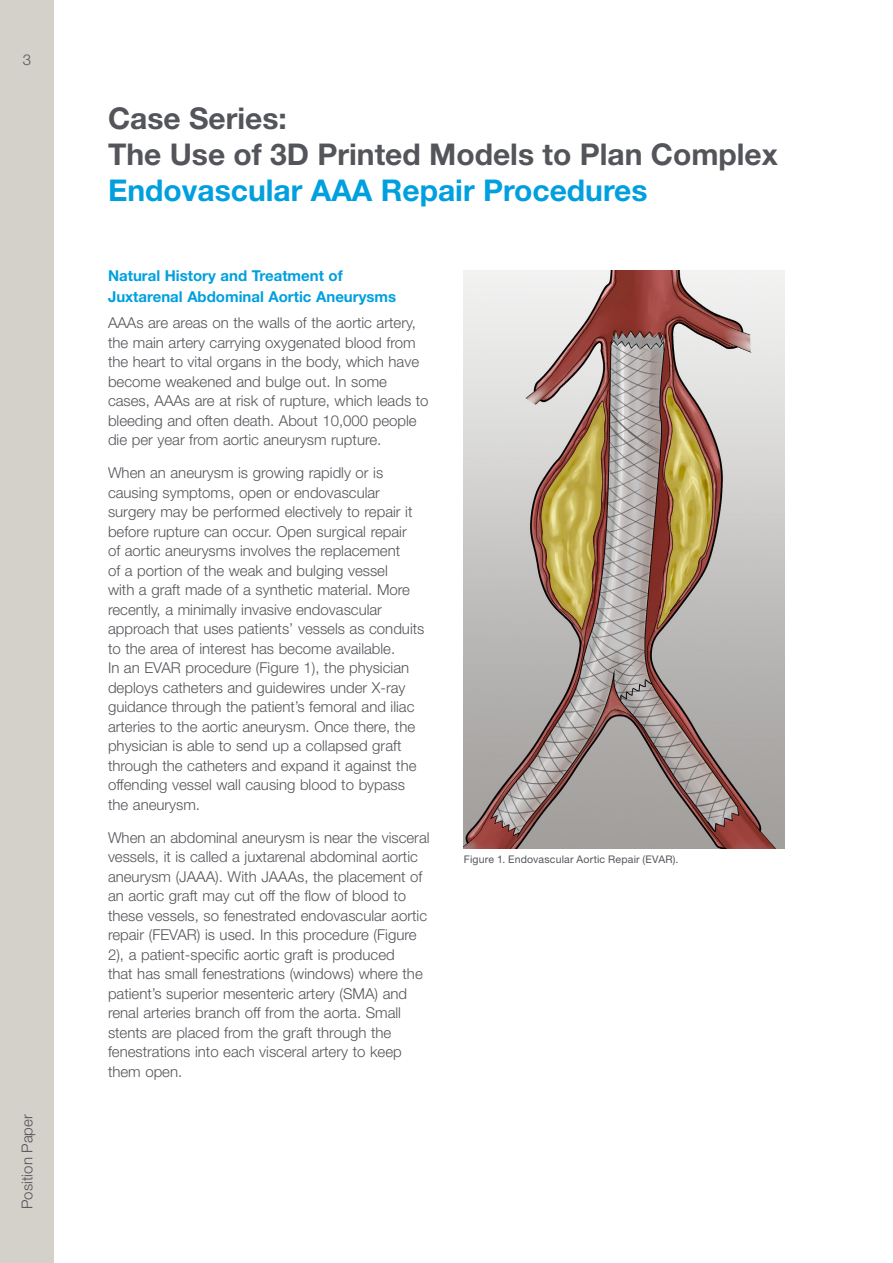
<style>
.page{position:relative;width:893px;height:1263px;background:#fff}
.page>*{position:absolute;margin:0;border:0;box-sizing:border-box;transform-origin:0 0}
.t1{font:700 30px/36px "Helvetica Neue LT Std";color:#54555a}
.t2{font:700 30px "Helvetica Neue LT Std";color:#00a0df}
.t3{font:300 15px/19.5px "Helvetica Neue LT Std";color:#54555a}
.t4{font:700 15px/21px "Helvetica Neue LT Std";color:#00a0df}
.t5{font:10.5px "Helvetica Neue LT Std";letter-spacing:.015em;color:#54555a}
</style>
<div class="page">
<div style="left:0;top:0;width:54px;height:1263px;background:#d4d0ca"></div>
<img style="left:463px;top:270px;width:322px;height:578px">
<p class="t3" style="left:23px;top:49px;width:10px">3</p>
<p class="t3" style="left:17px;top:1209px;width:96px;rotate:-90deg">Position Paper</p>
<h1 class="t1" style="left:108px;top:100px;width:671px">Case Series:<br>The Use of 3D Printed Models to Plan Complex</h1>
<h1 class="t2" style="left:108px;top:172px;width:541px">Endovascular AAA Repair Procedures</h1>
<p class="t4" style="left:108px;top:265px;width:290px">Natural History and Treatment of<br>Juxtarenal Abdominal Aortic Aneurysms</p>
<p class="t3" style="left:108px;top:313px;width:322px">AAAs are areas on the walls of the aortic artery, the main artery carrying oxygenated blood from the heart to vital organs in the body, which have become weakened and bulge out. In some cases, AAAs are at risk of rupture, which leads to bleeding and often death. About 10,000 people die per year from aortic aneurysm rupture.</p>
<p class="t3" style="left:108px;top:463px;width:318px">When an aneurysm is growing rapidly or is causing symptoms, open or endovascular surgery may be performed electively to repair it before rupture can occur. Open surgical repair<br>of aortic aneurysms involves the replacement<br>of a portion of the weak and bulging vessel<br>with a graft made of a synthetic material. More recently, a minimally invasive endovascular approach that uses patients’ vessels as conduits to the area of interest has become available.<br>In an EVAR procedure (Figure 1), the physician deploys catheters and guidewires under X-ray guidance through the patient’s femoral and iliac arteries to the aortic aneurysm. Once there, the physician is able to send up a collapsed graft through the catheters and expand it against the offending vessel wall causing blood to bypass the aneurysm.</p>
<p class="t3" style="left:108px;top:827px;width:323px">When an abdominal aneurysm is near the visceral vessels, it is called a juxtarenal abdominal aortic aneurysm (JAAA). With JAAAs, the placement of an aortic graft may cut off the flow of blood to these vessels, so fenestrated endovascular aortic repair (FEVAR) is used. In this procedure (Figure 2), a patient-specific aortic graft is produced<br>that has small fenestrations (windows) where the patient’s superior mesenteric artery (SMA) and renal arteries branch off from the aorta. Small stents are placed from the graft through the fenestrations into each visceral artery to keep them open.</p>
<p class="t5" style="left:464px;top:853px;width:216px">Figure 1. Endovascular Aortic Repair (EVAR).</p>
</div>
